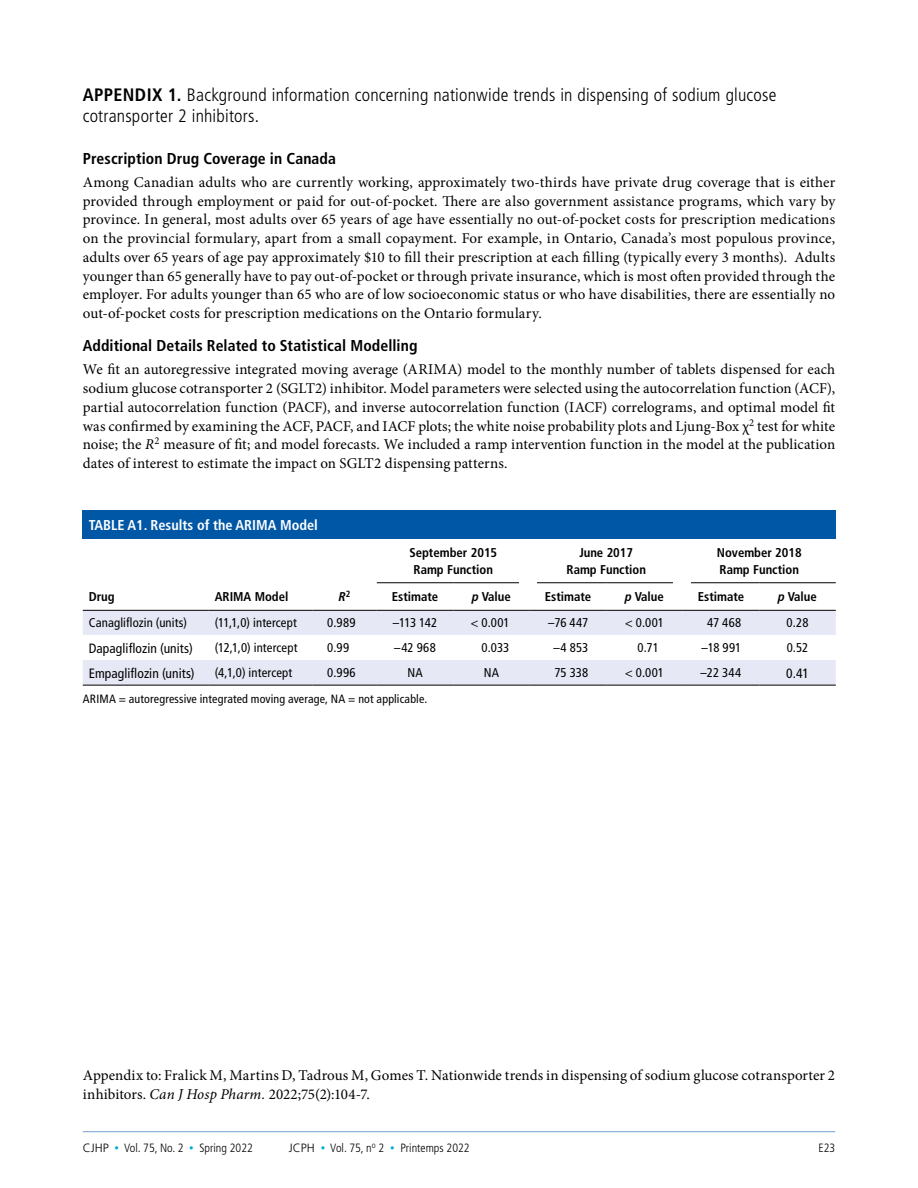
<style>
.page{position:relative;width:918px;height:1188px;background:#fff}
.page>*{position:absolute;margin:0;border:0;box-sizing:border-box;transform-origin:0 0}
.CJHP_H1{font:300 condensed 18px/21px "Frutiger LT Std";letter-spacing:.01em;color:#000}
.CJHP_H2{font:700 condensed 15.75px "Frutiger LT Std";letter-spacing:.005em;color:#000}
.CJHP_BodyText{font:15px/18.8px "Minion Pro";letter-spacing:.005em;color:#000;text-align:justify}
.CJHP_TableTitle_TAB{font:700 condensed 14.25px "Frutiger LT Std";color:#fff}
.CJHP_TableText{font:condensed 13.5px "Frutiger LT Std";letter-spacing:.005em;color:#000}
.CJHP_TableText-2{font:condensed 12.75px "Frutiger LT Std";letter-spacing:.01em;color:#000}
.CJHP_TableColumnHea{font:700 condensed 12.75px/16.5px "Frutiger LT Std";color:#000;text-align:center}
.CJHP_TableColumnHea-2{font:italic 700 condensed 12.75px "Frutiger LT Pro";color:#000}
.CJHP_Table_FN_Legen{font:condensed 12px "Frutiger LT Std";letter-spacing:.015em;color:#000}
.t1{font:300 condensed 12px "Frutiger LT Std";color:#000}
.s1{font-weight:700}
.s2{font-style:italic}
.s3{font-family:"Frutiger LT Pro";font-style:italic}
.s4{font-stretch:normal}
.s5{font-size:9px;color:#00acd7}
</style>
<div class="page">
<hr style="left:83px;top:1131px;width:752px;height:1px;background:#0057a5">
<div style="left:83px;top:510px;width:753px;height:29px;background:#0057a5"></div>
<svg style="left:83px;top:611px;width:753px;height:74px;fill:#e6e8f5"></svg>
<hr style="left:377px;top:582px;width:76px;height:1px;background:#000">
<hr style="left:453px;top:582px;width:77px;height:1px;background:#000">
<hr style="left:530px;top:582px;width:76px;height:1px;background:#000">
<hr style="left:606px;top:582px;width:77px;height:1px;background:#000">
<hr style="left:683px;top:582px;width:76px;height:1px;background:#000">
<hr style="left:759px;top:582px;width:77px;height:1px;background:#000">
<hr style="left:83px;top:610px;width:126px;height:1px;background:#000">
<hr style="left:209px;top:610px;width:103px;height:1px;background:#000">
<hr style="left:312px;top:610px;width:65px;height:1px;background:#000">
<hr style="left:377px;top:610px;width:76px;height:1px;background:#000">
<hr style="left:453px;top:610px;width:77px;height:1px;background:#000">
<hr style="left:530px;top:610px;width:76px;height:1px;background:#000">
<hr style="left:606px;top:610px;width:77px;height:1px;background:#000">
<hr style="left:683px;top:610px;width:76px;height:1px;background:#000">
<hr style="left:759px;top:610px;width:77px;height:1px;background:#000">
<hr style="left:83px;top:685px;width:126px;height:1px;background:#000">
<hr style="left:209px;top:685px;width:103px;height:1px;background:#000">
<hr style="left:312px;top:685px;width:65px;height:1px;background:#000">
<hr style="left:377px;top:685px;width:76px;height:1px;background:#000">
<hr style="left:453px;top:685px;width:77px;height:1px;background:#000">
<hr style="left:530px;top:685px;width:76px;height:1px;background:#000">
<hr style="left:606px;top:685px;width:77px;height:1px;background:#000">
<hr style="left:683px;top:685px;width:76px;height:1px;background:#000">
<hr style="left:759px;top:685px;width:77px;height:1px;background:#000">
<div style="left:519px;top:573px;width:18px;height:17px;background:#fff"></div>
<div style="left:673px;top:573px;width:18px;height:17px;background:#fff"></div>
<p class="CJHP_H1" style="left:83px;top:84px;width:695px"><span class="s1">APPENDIX 1.</span> Background information concerning nationwide trends in dispensing of sodium glucose cotransporter 2 inhibitors.</p>
<p class="CJHP_H2" style="left:83px;top:149px;width:255px">Prescription Drug Coverage in Canada</p>
<p class="CJHP_BodyText" style="left:83px;top:173px;width:754px">Among Canadian adults who are currently working, approximately two-thirds have private drug coverage that is either provided through employment or paid for out-of-pocket. There are also government assistance programs, which vary by province. In general, most adults over 65 years of age have essentially no out-of-pocket costs for prescription medications on the provincial formulary, apart from a small copayment. For example, in Ontario, Canada’s most populous province, adults over 65 years of age pay approximately $10 to fill their prescription at each filling (typically every 3 months). Adults younger than 65 generally have to pay out-of-pocket or through private insurance, which is most often provided through the employer. For adults younger than 65 who are of low socioeconomic status or who have disabilities, there are essentially no out-of-pocket costs for prescription medications on the Ontario formulary.</p>
<p class="CJHP_H2" style="left:83px;top:336px;width:336px">Additional Details Related to Statistical Modelling</p>
<p class="CJHP_BodyText" style="left:83px;top:360px;width:754px">We fit an autoregressive integrated moving average (ARIMA) model to the monthly number of tablets dispensed for each sodium glucose cotransporter 2 (SGLT2) inhibitor. Model parameters were selected using the autocorrelation function (ACF), partial autocorrelation function (PACF), and inverse autocorrelation function (IACF) correlograms, and optimal model fit was confirmed by examining the ACF, PACF, and IACF plots; the white noise probability plots and Ljung-Box χ<sup>2</sup> test for white noise; the <span class="s2">R</span><sup>2</sup> measure of fit; and model forecasts. We included a ramp intervention function in the model at the publication dates of interest to estimate the impact on SGLT2 dispensing patterns.</p>
<p class="CJHP_TableTitle_TAB" style="left:89px;top:516px;width:231px">TABLE A1. Results of the ARIMA Model</p>
<p class="CJHP_TableColumnHea" style="left:89px;top:589px;width:27px">Drug</p>
<p class="CJHP_TableColumnHea" style="left:215px;top:589px;width:75px">ARIMA Model</p>
<p class="CJHP_TableColumnHea-2" style="left:339px;top:589px;width:13px">R<sup>2</sup></p>
<p class="CJHP_TableColumnHea" style="left:409px;top:545px;width:89px">September 2015<br>Ramp Function</p>
<p class="CJHP_TableColumnHea" style="left:567px;top:545px;width:81px">June 2017<br>Ramp Function</p>
<p class="CJHP_TableColumnHea" style="left:717px;top:545px;width:87px;text-align:left">November 2018<br>Ramp Function</p>
<p class="CJHP_TableColumnHea" style="left:392px;top:589px;width:48px">Estimate</p>
<p class="CJHP_TableColumnHea" style="left:472px;top:589px;width:40px"><span class="s3">p</span> Value</p>
<p class="CJHP_TableColumnHea" style="left:545px;top:589px;width:48px">Estimate</p>
<p class="CJHP_TableColumnHea" style="left:625px;top:589px;width:40px"><span class="s3">p</span> Value</p>
<p class="CJHP_TableColumnHea" style="left:698px;top:589px;width:48px">Estimate</p>
<p class="CJHP_TableColumnHea" style="left:778px;top:589px;width:40px"><span class="s3">p</span> Value</p>
<p class="CJHP_TableText-2" style="left:89px;top:616px;width:100px">Canagliflozin (units)</p>
<p class="CJHP_TableText-2" style="left:215px;top:616px;width:84px">(11,1,0) intercept</p>
<p class="CJHP_TableText-2" style="left:327px;top:616px;width:30px">0.989</p>
<p class="CJHP_TableText-2" style="left:393px;top:616px;width:46px">–113 142</p>
<p class="CJHP_TableText-2" style="left:471px;top:616px;width:40px">&lt; 0.001</p>
<p class="CJHP_TableText-2" style="left:548px;top:616px;width:42px">–76 447</p>
<p class="CJHP_TableText-2" style="left:625px;top:616px;width:40px">&lt; 0.001</p>
<p class="CJHP_TableText-2" style="left:707px;top:616px;width:36px">47 468</p>
<p class="CJHP_TableText-2" style="left:787px;top:616px;width:23px">0.28</p>
<p class="CJHP_TableText" style="left:89px;top:640px;width:105px">Dapagliflozin (units)</p>
<p class="CJHP_TableText-2" style="left:215px;top:640px;width:84px">(12,1,0) intercept</p>
<p class="CJHP_TableText-2" style="left:327px;top:640px;width:23px">0.99</p>
<p class="CJHP_TableText-2" style="left:394px;top:640px;width:43px">–42 968</p>
<p class="CJHP_TableText-2" style="left:482px;top:640px;width:29px">0.033</p>
<p class="CJHP_TableText-2" style="left:553px;top:640px;width:36px">–4 853</p>
<p class="CJHP_TableText-2" style="left:638px;top:640px;width:23px">0.71</p>
<p class="CJHP_TableText-2" style="left:702px;top:640px;width:41px">–18 991</p>
<p class="CJHP_TableText-2" style="left:787px;top:640px;width:23px">0.52</p>
<p class="CJHP_TableText" style="left:89px;top:665px;width:107px">Empagliflozin (units)</p>
<p class="CJHP_TableText-2" style="left:215px;top:665px;width:79px">(4,1,0) intercept</p>
<p class="CJHP_TableText-2" style="left:327px;top:665px;width:30px">0.996</p>
<p class="CJHP_TableText-2" style="left:407px;top:665px;width:17px">NA</p>
<p class="CJHP_TableText-2" style="left:484px;top:665px;width:17px">NA</p>
<p class="CJHP_TableText-2" style="left:554px;top:665px;width:35px">75 338</p>
<p class="CJHP_TableText-2" style="left:625px;top:665px;width:40px">&lt; 0.001</p>
<p class="CJHP_TableText-2" style="left:700px;top:665px;width:42px">–22 344</p>
<p class="CJHP_TableText" style="left:786px;top:665px;width:24px">0.41</p>
<p class="CJHP_Table_FN_Legen" style="left:83px;top:692px;width:346px">ARIMA = autoregressive integrated moving average, NA = not applicable.</p>
<p class="CJHP_BodyText" style="left:83px;top:1066px;width:754px">Appendix to: Fralick M, Martins D, Tadrous M, Gomes T. Nationwide trends in dispensing of sodium glucose cotransporter 2 inhibitors. <span class="s2">Can J Hosp Pharm.</span> 2022;75(2):104-7.</p>
<p class="t1" style="left:83px;top:1141px;width:172px"><span class="s4">CJHP</span> <span class="s5">•</span> Vol. 75, No. 2 <span class="s5">•</span> Spring 2022</p>
<p class="t1" style="left:289px;top:1141px;width:182px"><span class="s4">JCPH</span> <span class="s5">•</span> Vol. 75, n<sup>o</sup> 2 <span class="s5">•</span> Printemps 2022</p>
<p class="t1" style="left:818px;top:1141px;width:18px">E23</p>
</div>
